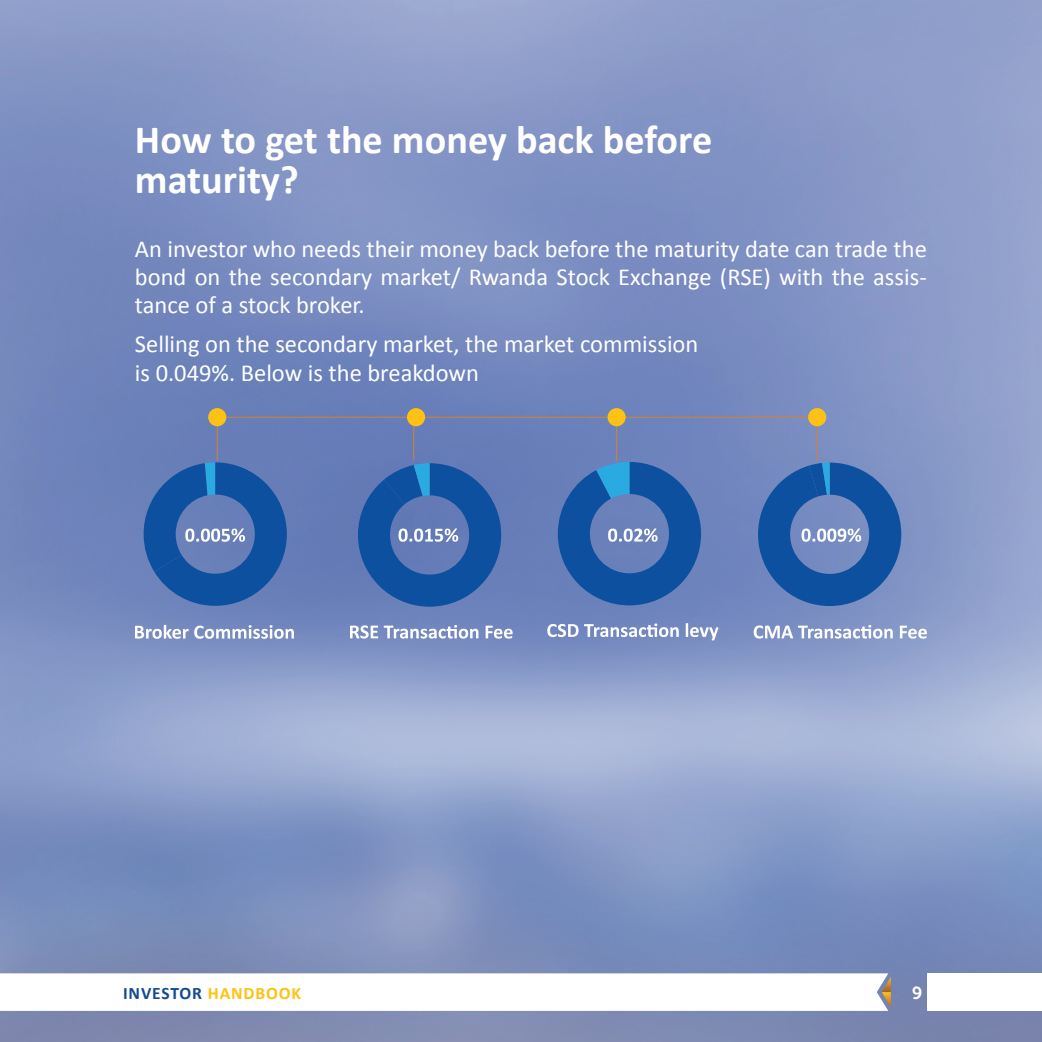
<style>
.page{position:relative;width:1042px;height:1042px;background:#fff}
.page>*{position:absolute;margin:0;border:0;box-sizing:border-box;transform-origin:0 0}
.Big_Title{font:700 40.25px "Calibri";color:#fff}
.Big_Title-2{font:24.5px/28px "Calibri";color:#fff;text-align:justify}
.t1{font:700 17.5px "Calibri";letter-spacing:.05em;color:#124b92}
.t2{font:17.5px "Museo 700";color:#fff}
.s1{color:#fec214}
</style>
<div class="page">
<img style="left:0;top:0;width:1042px;height:1042px">
<div style="left:808px;top:408px;width:18px;height:18px;background:#fec214;border-radius:50%"></div>
<div style="left:607px;top:408px;width:19px;height:18px;background:#fec214;border-radius:50%"></div>
<div style="left:407px;top:408px;width:18px;height:18px;background:#fec214;border-radius:50%"></div>
<div style="left:208px;top:408px;width:18px;height:18px;background:#fec214;border-radius:50%"></div>
<svg style="left:754px;top:625px;width:139px;height:13px"></svg>
<svg style="left:900px;top:625px;width:27px;height:13px"></svg>
<svg style="left:350px;top:625px;width:28px;height:13px"></svg>
<svg style="left:384px;top:625px;width:94px;height:13px"></svg>
<svg style="left:485px;top:625px;width:27px;height:13px"></svg>
<svg style="left:135px;top:625px;width:159px;height:14px"></svg>
<svg style="left:547px;top:624px;width:31px;height:13px"></svg>
<svg style="left:584px;top:623px;width:95px;height:14px"></svg>
<svg style="left:686px;top:623px;width:32px;height:17px"></svg>
<svg style="left:144px;top:417px;width:757px;height:190px;background:#5074b2"></svg>
<div style="left:928px;top:973px;width:114px;height:38px;background:#fff"></div>
<svg style="left:0;top:973px;width:891px;height:38px"></svg>
<p class="Big_Title" style="left:135px;top:114px;width:579px">How to get the money back before</p>
<p class="Big_Title" style="left:135px;top:153px;width:165px">maturity?</p>
<p class="Big_Title-2" style="left:135px;top:235px;width:793px">An investor who needs their money back before the maturity date can trade the bond on the secondary market/ Rwanda Stock Exchange (RSE) with the assis&shy;tance of a stock broker.</p>
<p class="Big_Title-2" style="left:135px;top:330px;width:565px">Selling on the secondary market, the market commission</p>
<p class="Big_Title-2" style="left:135px;top:359px;width:345px">is 0.049%. Below is the breakdown</p>
<p class="t1" style="left:123px;top:981px;width:180px">INVESTOR <span class="s1">HANDBOOK</span></p>
<p class="t2" style="left:912px;top:983px;width:12px">9</p>
</div>
